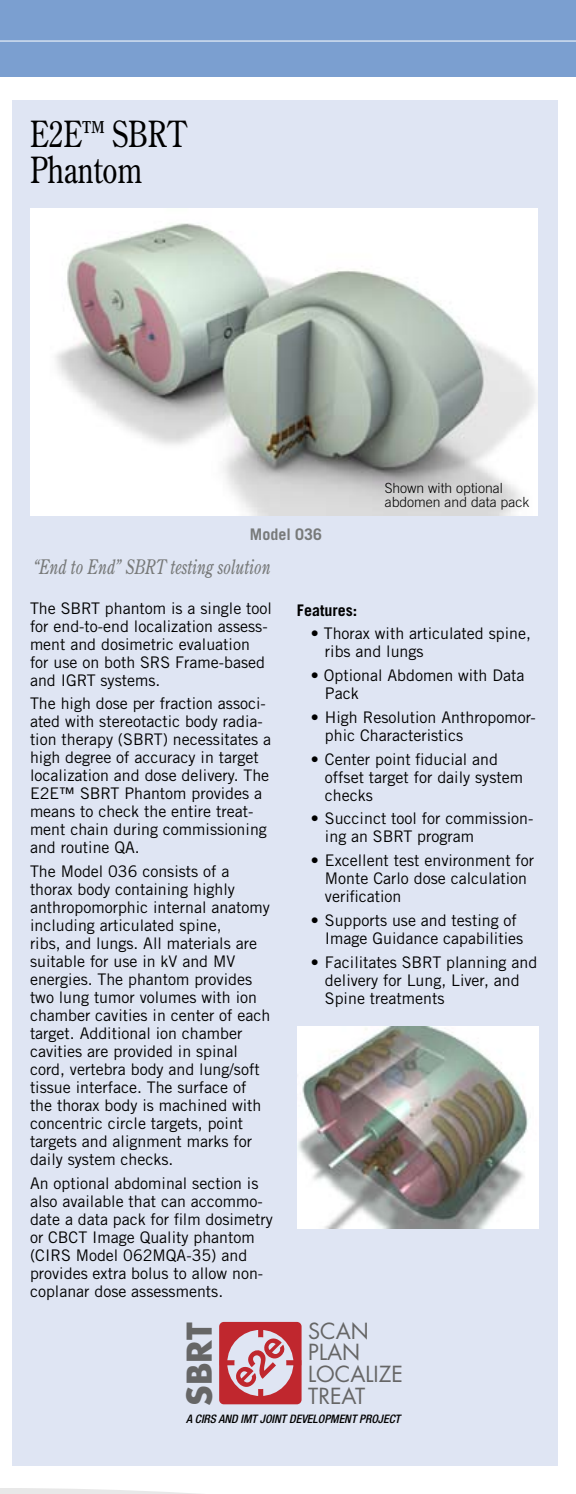
<style>
.page{position:relative;width:576px;height:1494px;background:#fff}
.page>*{position:absolute;margin:0;border:0;box-sizing:border-box;transform-origin:0 0}
.t1{font:36px/36px "Century Old Style";color:#000;scale:.8 1}
.t2{font:700 33.2px "Futura";color:#666}
.t3{font:21.6px/21.6px "Futura";color:#666}
.t4{font:italic 20px "Century Old Style";color:#787a7a;scale:.8 1}
.t5{font:16px/18px "Trade Gothic";color:#000}
.t6{font:700 16px "Trade Gothic";color:#000}
.t7{font:700 16px "Trade Gothic";color:#787a7a}
.t8{font:300 14px/14px "Trade Gothic";color:#000}
.t9{font:italic 500 condensed 11.8px "Helvetica Neue";color:#000}
</style>
<div class="page">
<svg style="left:0;top:1488px;width:198px;height:6px"></svg>
<div style="left:12px;top:100px;width:546px;height:1366px;background:#dfe5f3"></div>
<img style="left:297px;top:1026px;width:241px;height:203px">
<img style="left:30px;top:208px;width:508px;height:307px">
<div style="left:0;top:0;width:576px;height:77px;background:#7b9fd0"></div>
<hr style="left:0;top:41px;width:576px;height:1px;background:#fff">
<svg style="left:219px;top:1321px;width:83px;height:84px"></svg>
<h1 class="t1" style="left:30px;top:115px;width:197px">E2E™ SBRT<br>Phantom</h1>
<p class="t7" style="left:250px;top:524px;width:74px">Model 036</p>
<p class="t4" style="left:33px;top:554px;width:298px">“End to End” SBRT testing solution</p>
<p class="t8" style="left:385px;top:480px;width:146px">Shown with optional abdomen and data pack</p>
<p class="t5" style="left:30px;top:599px;width:244px">The SBRT phantom is a single tool for end-to-end localization assess&shy;ment and dosimetric evaluation for use on both SRS Frame-based and IGRT systems.</p>
<p class="t5" style="left:30px;top:695px;width:243px">The high dose per fraction associ&shy;ated with stereotactic body radia&shy;tion therapy (SBRT) necessitates a high degree of accuracy in target localization and dose delivery. The<br>E2E™ SBRT Phantom provides a means to check the entire treat&shy;ment chain during commissioning and routine QA.</p>
<p class="t5" style="left:30px;top:862px;width:242px">The Model 036 consists of a thorax body containing highly anthropomorphic internal anatomy including articulated spine,<br>ribs, and lungs. All materials are suitable for use in kV and MV energies. The phantom provides two lung tumor volumes with ion chamber cavities in center of each target. Additional ion chamber cavities are provided in spinal cord, vertebra body and lung/soft tissue interface. The surface of the thorax body is machined with concentric circle targets, point targets and alignment marks for daily system checks.</p>
<p class="t5" style="left:30px;top:1174px;width:245px">An optional abdominal section is also available that can accommo&shy;date a data pack for film dosimetry or CBCT Image Quality phantom (CIRS Model 062MQA-35) and provides extra bolus to allow non&shy;coplanar dose assessments.</p>
<p class="t6" style="left:297px;top:600px;width:62px">Features:</p>
<p class="t5" style="left:325px;top:625px;width:207px;text-indent:-14px">• Thorax with articulated spine, ribs and lungs</p>
<p class="t5" style="left:325px;top:666px;width:201px;text-indent:-14px">• Optional Abdomen with Data<br>Pack</p>
<p class="t5" style="left:325px;top:708px;width:212px;text-indent:-14px">• High Resolution Anthropomor&shy;phic Characteristics</p>
<p class="t5" style="left:325px;top:750px;width:200px;text-indent:-14px">• Center point fiducial and offset target for daily system checks</p>
<p class="t5" style="left:325px;top:810px;width:210px;text-indent:-14px">• Succinct tool for commission&shy;ing an SBRT program</p>
<p class="t5" style="left:325px;top:851px;width:211px;text-indent:-14px">• Excellent test environment for<br>Monte Carlo dose calculation verification</p>
<p class="t5" style="left:325px;top:911px;width:200px;text-indent:-14px">• Supports use and testing of<br>Image Guidance capabilities</p>
<p class="t5" style="left:325px;top:953px;width:214px;text-indent:-14px">• Facilitates SBRT planning and delivery for Lung, Liver, and<br>Spine treatments</p>
<h2 class="t2" style="left:176px;top:1406px;width:85px;rotate:-90deg">SBRT</h2>
<h3 class="t3" style="left:308px;top:1320px;width:96px">SCAN<br>PLAN<br>LOCALIZE<br>TREAT</h3>
<p class="t9" style="left:186px;top:1412px;width:216px">A CIRS AND IMT JOINT DEVELOPMENT PROJECT</p>
</div>
